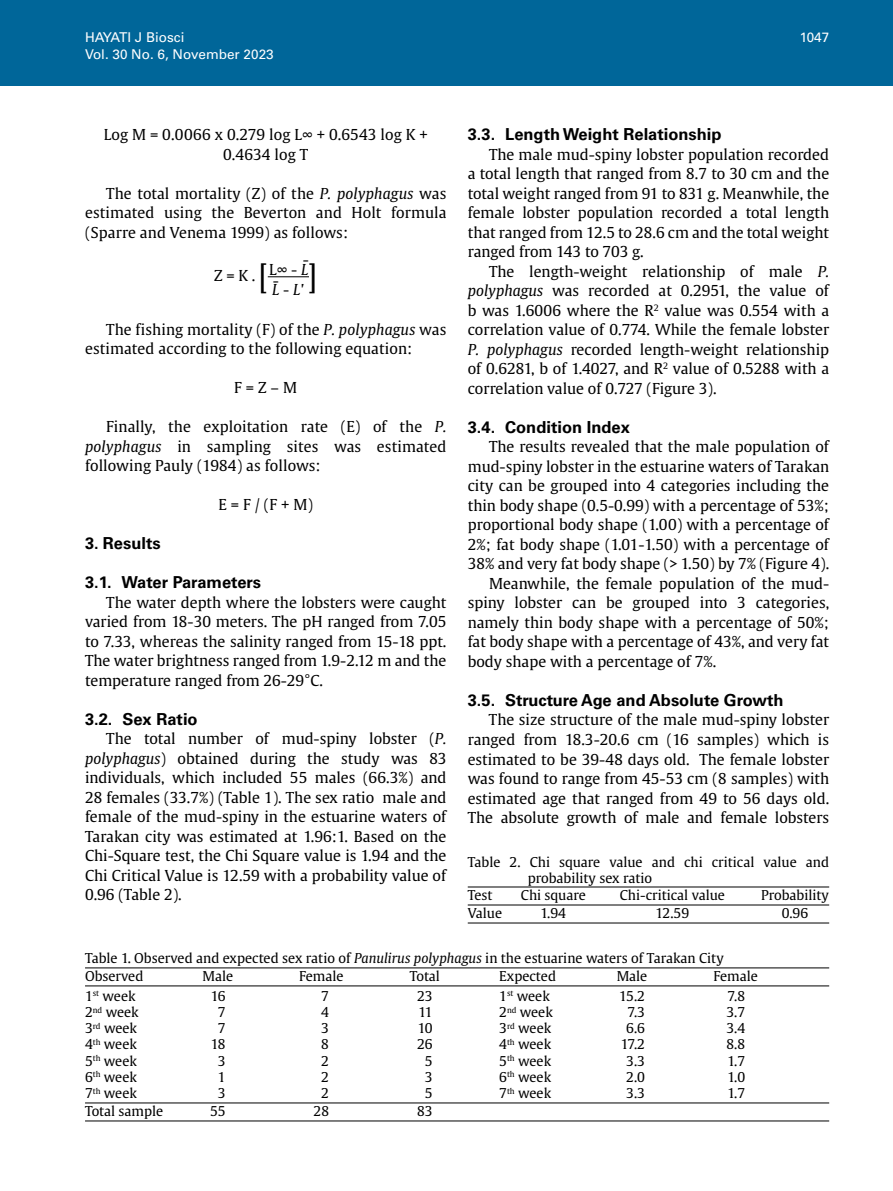
<style>
.page{position:relative;width:893px;height:1191px;background:#fff}
.page>*{position:absolute;margin:0;border:0;box-sizing:border-box;transform-origin:0 0}
.t1{font:30px "Gulliver";color:#000}
.t2{font:700 16.5px "Univers LT Std";color:#000}
.t3{font:15px/19.5px "Gulliver";color:#000;text-align:justify}
.t4{font:13.5px/16.2px "Gulliver";color:#000}
.t5{font:13.5px "Univers LT Std";color:#fff}
.s1{font-style:italic}
.s2{font-size:15px}
</style>
<div class="page">
<div style="left:0;top:0;width:893px;height:85px;background:#069"></div>
<hr style="left:268px;top:276px;width:41px;height:1px;background:#000">
<hr style="left:468px;top:886px;width:361px;height:1px;background:#000">
<hr style="left:468px;top:904px;width:361px;height:1px;background:#000">
<hr style="left:468px;top:922px;width:361px;height:1px;background:#000">
<hr style="left:85px;top:967px;width:744px;height:1px;background:#000">
<hr style="left:85px;top:985px;width:744px;height:1px;background:#000">
<hr style="left:85px;top:1102px;width:744px;height:1px;background:#000">
<hr style="left:85px;top:1120px;width:744px;height:1px;background:#000">
<p class="t5" style="left:85px;top:30px;width:101px">HAYATI J Biosci</p>
<p class="t5" style="left:800px;top:30px;width:31px">1047</p>
<p class="t5" style="left:85px;top:46px;width:190px">Vol. 30 No. 6, November 2023</p>
<p class="t2" style="left:468px;top:125px;width:255px">3.3. Length Weight Relationship</p>
<p class="t3" style="left:468px;top:144px;width:363px;text-indent:21px">The male mud-spiny lobster population recorded a total length that ranged from 8.7 to 30 cm and the total weight ranged from 91 to 831 g. Meanwhile, the female lobster population recorded a total length that ranged from 12.5 to 28.6 cm and the total weight ranged from 143 to 703 g.</p>
<p class="t3" style="left:468px;top:261px;width:363px;text-indent:21px">The length-weight relationship of male <span class="s1">P. polyphagus</span> was recorded at 0.2951, the value of b was 1.6006 where the R<sup>2</sup> value was 0.554 with a correlation value of 0.774. While the female lobster <span class="s1">P. polyphagus</span> recorded length-weight relationship of 0.6281, b of 1.4027, and R<sup>2</sup> value of 0.5288 with a correlation value of 0.727 (Figure 3).</p>
<p class="t2" style="left:468px;top:417px;width:164px">3.4. Condition Index</p>
<p class="t3" style="left:489px;top:437px;width:341px">The results revealed that the male population of</p>
<p class="t3" style="left:468px;top:456px;width:363px">mud-spiny lobster in the estuarine waters of Tarakan</p>
<p class="t3" style="left:468px;top:476px;width:363px">city can be grouped into 4 categories including the</p>
<p class="t3" style="left:468px;top:495px;width:363px">thin body shape (0.5-0.99) with a percentage of 53%;</p>
<p class="t3" style="left:468px;top:515px;width:363px">proportional body shape (1.00) with a percentage of</p>
<p class="t3" style="left:468px;top:534px;width:363px">2%; fat body shape (1.01-1.50) with a percentage of</p>
<p class="t3" style="left:468px;top:554px;width:363px">38% and very fat body shape (&gt; 1.50) by 7% (Figure 4).</p>
<p class="t3" style="left:489px;top:573px;width:342px">Meanwhile, the female population of the mud-</p>
<p class="t3" style="left:468px;top:593px;width:363px">spiny lobster can be grouped into 3 categories,</p>
<p class="t3" style="left:468px;top:612px;width:363px">namely thin body shape with a percentage of 50%;</p>
<p class="t3" style="left:468px;top:632px;width:363px">fat body shape with a percentage of 43%, and very fat</p>
<p class="t3" style="left:468px;top:651px;width:250px">body shape with a percentage of 7%.</p>
<p class="t2" style="left:468px;top:690px;width:317px">3.5. Structure Age and Absolute Growth</p>
<p class="t3" style="left:468px;top:710px;width:363px;text-indent:21px">The size structure of the male mud-spiny lobster ranged from 18.3-20.6 cm (16 samples) which is estimated to be 39-48 days old. The female lobster was found to range from 45-53 cm (8 samples) with estimated age that ranged from 49 to 56 days old.<br>The absolute growth of male and female lobsters</p>
<p class="t3" style="left:104px;top:125px;width:325px;text-align:center">Log M = 0.0066 x 0.279 log L∞ + 0.6543 log K +<br>0.4634 log T</p>
<p class="t3" style="left:85px;top:183px;width:363px;text-indent:21px">The total mortality (Z) of the <span class="s1">P. polyphagus</span> was estimated using the Beverton and Holt formula (Sparre and Venema 1999) as follows:</p>
<p class="t3" style="left:303px;top:249px;width:8px">-</p>
<h1 class="t1" style="left:258px;top:258px;width:60px">[<span class="s2">-</span> ]</h1>
<p class="t3" style="left:85px;top:319px;width:363px;text-indent:21px">The fishing mortality (F) of the <span class="s1">P. polyphagus</span> was estimated according to the following equation:</p>
<p class="t3" style="left:234px;top:378px;width:64px">F = Z – M</p>
<p class="t3" style="left:85px;top:417px;width:363px;text-indent:21px">Finally, the exploitation rate (E) of the <span class="s1">P. polyphagus</span> in sampling sites was estimated following Pauly (1984) as follows:</p>
<p class="t3" style="left:218px;top:495px;width:96px">E = F / (F + M)</p>
<p class="t2" style="left:85px;top:533px;width:77px">3. Results</p>
<p class="t2" style="left:85px;top:572px;width:178px">3.1. Water Parameters</p>
<p class="t3" style="left:85px;top:592px;width:363px;text-indent:21px">The water depth where the lobsters were caught varied from 18-30 meters. The pH ranged from 7.05 to 7.33, whereas the salinity ranged from 15-18 ppt.<br>The water brightness ranged from 1.9-2.12 m and the temperature ranged from 26-29°C.</p>
<p class="t2" style="left:85px;top:709px;width:114px">3.2. Sex Ratio</p>
<p class="t3" style="left:85px;top:729px;width:363px;text-indent:21px">The total number of mud-spiny lobster (<span class="s1">P. polyphagus</span>) obtained during the study was 83 individuals, which included 55 males (66.3%) and 28 females (33.7%) (Table 1). The sex ratio male and female of the mud-spiny in the estuarine waters of Tarakan city was estimated at 1.96:1. Based on the Chi-Square test, the Chi Square value is 1.94 and the Chi Critical Value is 12.59 with a probability value of 0.96 (Table 2).</p>
<p class="t3" style="left:272px;top:269px;width:37px;line-height:13.5px;text-indent:-58px">Z = K . L∞ - <sup>L<br></sup><span class="s1">L</span> - <span class="s1">L'</span></p>
<p class="t4" style="left:528px;top:853px;width:303px;text-indent:-60px">Table 2. Chi square value and chi critical value and probability sex ratio</p>
<p class="t4" style="left:468px;top:886px;width:36px;line-height:18px">Test<br>Value</p>
<p class="t4" style="left:521px;top:886px;width:66px;line-height:18px;text-align:center">Chi square<br>1.94</p>
<p class="t4" style="left:620px;top:886px;width:107px;line-height:18px;text-align:center">Chi-critical value<br>12.59</p>
<p class="t4" style="left:761px;top:886px;width:69px;line-height:18px;text-align:center">Probability<br>0.96</p>
<p class="t4" style="left:85px;top:948px;width:640px;line-height:18.8px">Table 1. Observed and expected sex ratio of <span class="s1">Panulirus polyphagus</span> in the estuarine waters of Tarakan City<br>Observed</p>
<p class="t4" style="left:202px;top:968px;width:32px">Male</p>
<p class="t4" style="left:499px;top:968px;width:58px">Expected</p>
<p class="t4" style="left:299px;top:968px;width:46px">Female</p>
<p class="t4" style="left:617px;top:968px;width:32px">Male</p>
<p class="t4" style="left:410px;top:968px;width:32px">Total</p>
<p class="t4" style="left:713px;top:968px;width:46px">Female</p>
<p class="t4" style="left:85px;top:987px;width:55px">1<sup>st</sup> week<br>2<sup>nd</sup> week<br>3<sup>rd</sup> week<br>4<sup>th</sup> week<br>5<sup>th</sup> week<br>6<sup>th</sup> week<br>7<sup>th</sup> week</p>
<p class="t4" style="left:499px;top:987px;width:55px">1<sup>st</sup> week<br>2<sup>nd</sup> week<br>3<sup>rd</sup> week<br>4<sup>th</sup> week<br>5<sup>th</sup> week<br>6<sup>th</sup> week<br>7<sup>th</sup> week</p>
<p class="t4" style="left:417px;top:987px;width:17px;text-align:center">23<br>11<br>10<br>26<br>5<br>3<br>5</p>
<p class="t4" style="left:211px;top:987px;width:16px;text-align:center">16<br>7<br>7<br>18<br>3<br>1<br>3</p>
<p class="t4" style="left:619px;top:987px;width:27px;text-align:right">15.2<br>7.3<br>6.6<br>17.2<br>3.3<br>2.0<br>3.3</p>
<p class="t4" style="left:321px;top:987px;width:9px;text-align:justify">7<br>4<br>3<br>8<br>2<br>2<br>2</p>
<p class="t4" style="left:726px;top:987px;width:20px;text-align:justify">7.8<br>3.7<br>3.4<br>8.8<br>1.7<br>1.0<br>1.7</p>
<p class="t4" style="left:85px;top:1102px;width:80px">Total sample</p>
<p class="t4" style="left:210px;top:1102px;width:17px">55</p>
<p class="t4" style="left:314px;top:1102px;width:17px">28</p>
<p class="t4" style="left:417px;top:1102px;width:17px">83</p>
</div>
